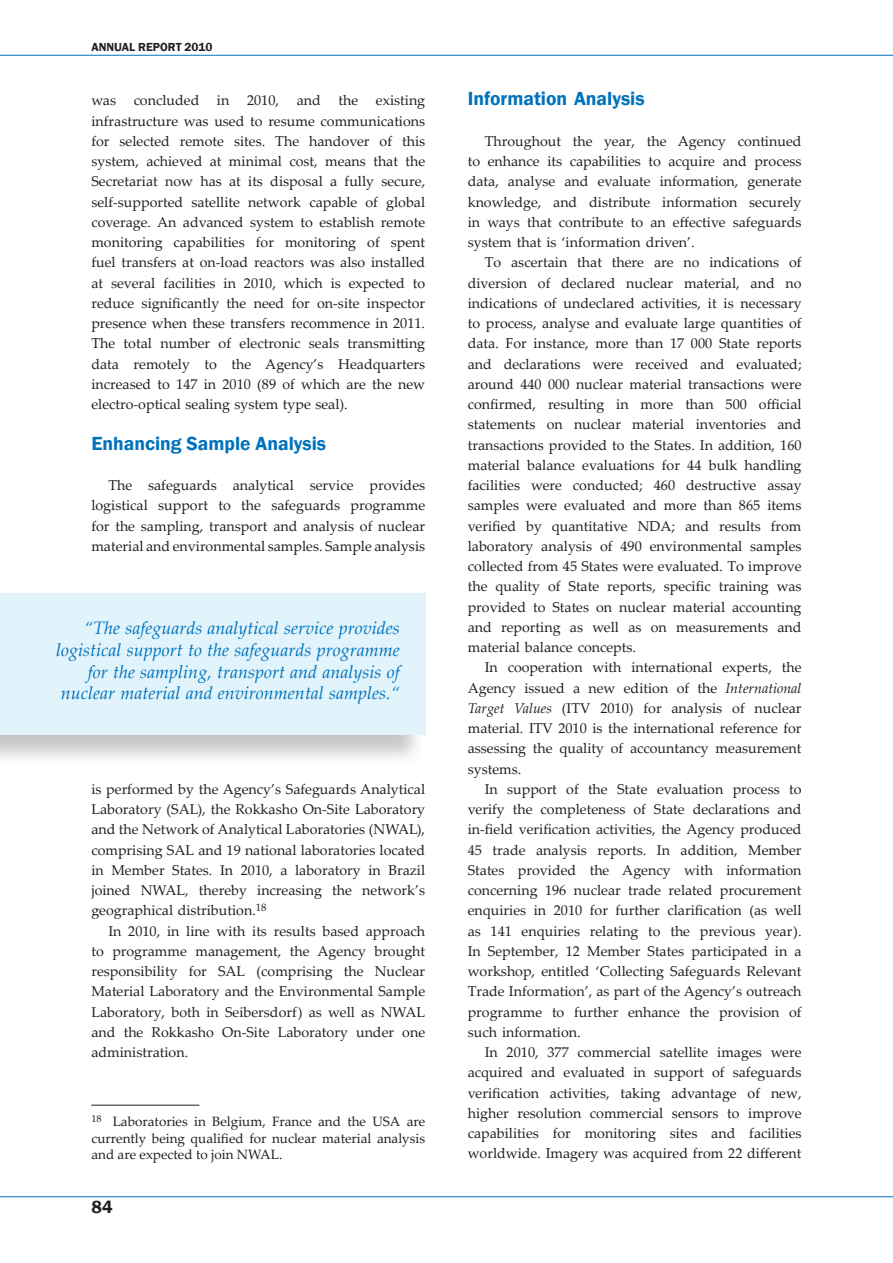
<style>
.page{position:relative;width:893px;height:1263px;background:#fff}
.page>*{position:absolute;margin:0;border:0;box-sizing:border-box;transform-origin:0 0}
.t1{font:600 19.5px "Franklin Gothic";color:#0072bc}
.t2{font:italic 18px/21.6px "Palatino Linotype";color:#0072bc;text-align:right}
.t3{font:600 18px "Franklin Gothic";color:#231f20}
.t4{font:14.25px/20.2px "Palatino Linotype";color:#231f20;text-align:justify}
.t5{font:13.5px/16.2px "Palatino Linotype";color:#231f20;text-align:justify}
.t6{font:600 12px "Franklin Gothic";color:#231f20}
.s1{font-style:italic}
</style>
<div class="page">
<hr style="left:0;top:55px;width:893px;height:1px;background:#0072bc">
<hr style="left:0;top:1196px;width:893px;height:1px;background:#0072bc">
<hr style="left:91px;top:1105px;width:108px;height:1px;background:#231f20">
<div style="left:0;top:593px;width:425px;height:142px;background:#e1f4fc"></div>
<p class="t6" style="left:91px;top:39px;width:123px">ANNUAL RePORT 2010</p>
<p class="t4" style="left:91px;top:90px;width:335px">was concluded in 2010, and the existing infrastructure was used to resume communications for selected remote sites . The handover of this system, achieved at minimal cost, means that the Secretariat now has at its disposal a fully secure, self-supported satellite network capable of global coverage . An advanced system to establish remote monitoring capabilities for monitoring of spent fuel transfers at on-load reactors was also installed at several facilities in 2010, which is expected to reduce significantly the need for on-site inspector presence when these transfers recommence in 2011 .<br>The total number of electronic seals transmitting data remotely to the Agency’s Headquarters increased to 147 in 2010 (89 of which are the new electro-optical sealing system type seal) .</p>
<h1 class="t1" style="left:91px;top:431px;width:236px">enhancing Sample Analysis</h1>
<p class="t4" style="left:91px;top:474px;width:335px;text-indent:17px">The safeguards analytical service provides logistical support to the safeguards programme for the sampling, transport and analysis of nuclear material and environmental samples . Sample analysis</p>
<p class="t2" style="left:56px;top:617px;width:345px">“The safeguards analytical service provides logistical support to the safeguards programme for the sampling, transport and analysis of nuclear material and environmental samples.“</p>
<p class="t4" style="left:91px;top:778px;width:335px">is performed by the Agency’s Safeguards Analytical Laboratory (SAL), the Rokkasho On-Site Laboratory and the Network of Analytical Laboratories (NWAL), comprising SAL and 19 national laboratories located in Member States . In 2010, a laboratory in Brazil joined NWAL, thereby increasing the network’s geographical distribution .<sup>18</sup></p>
<p class="t4" style="left:91px;top:920px;width:335px;text-indent:17px">In 2010, in line with its results based approach to programme management, the Agency brought responsibility for SAL (comprising the Nuclear Material Laboratory and the Environmental Sample Laboratory, both in Seibersdorf) as well as NWAL and the Rokkasho On-Site Laboratory under one administration .</p>
<p class="t5" style="left:91px;top:1113px;width:335px"><sup>18</sup> Laboratories in Belgium, France and the USA are currently being qualified for nuclear material analysis and are expected to join NWAL .</p>
<p class="t3" style="left:91px;top:1196px;width:23px">84</p>
<h1 class="t1" style="left:468px;top:87px;width:178px">information Analysis</h1>
<p class="t4" style="left:468px;top:130px;width:335px;text-indent:17px">Throughout the year, the Agency continued to enhance its capabilities to acquire and process data, analyse and evaluate information, generate knowledge, and distribute information securely in ways that contribute to an effective safeguards system that is ‘information driven’ .</p>
<p class="t4" style="left:468px;top:252px;width:335px;text-indent:17px">To ascertain that there are no indications of diversion of declared nuclear material, and no indications of undeclared activities, it is necessary to process, analyse and evaluate large quantities of data . For instance, more than 17 000 State reports and declarations were received and evaluated; around 440 000 nuclear material transactions were confirmed, resulting in more than 500 offi cial statements on nuclear material inventories and transactions provided to the States . In addition, 160 material balance evaluations for 44 bulk handling facilities were conducted; 460 destructive assay samples were evaluated and more than 865 items verified by quantitative NDA; and results from laboratory analysis of 490 environmental samples collected from 45 States were evaluated . To improve the quality of State reports, specific training was provided to States on nuclear material accounting and reporting as well as on measurements and material balance concepts .</p>
<p class="t4" style="left:468px;top:657px;width:335px;text-indent:17px">In cooperation with international experts, the Agency issued a new edition of the <span class="s1">International Target Values</span> (ITV 2010) for analysis of nuclear material . ITV 2010 is the international reference for assessing the quality of accountancy measurement systems .</p>
<p class="t4" style="left:468px;top:778px;width:335px;text-indent:17px">In support of the State evaluation process to verify the completeness of State declarations and in-field verification activities, the Agency produced 45 trade analysis reports . In addition, Member States provided the Agency with information concerning 196 nuclear trade related procurement enquiries in 2010 for further clarification (as well as 141 enquiries relating to the previous year) .<br>In September, 12 Member States participated in a workshop, entitled ‘Collecting Safeguards Relevant Trade Information’, as part of the Agency’s outreach programme to further enhance the provision of such information .</p>
<p class="t4" style="left:468px;top:1041px;width:335px;text-indent:17px">In 2010, 377 commercial satellite images were acquired and evaluated in support of safeguards verification activities, taking advantage of new, higher resolution commercial sensors to improve capabilities for monitoring sites and facilities worldwide . Imagery was acquired from 22 different</p>
</div>
